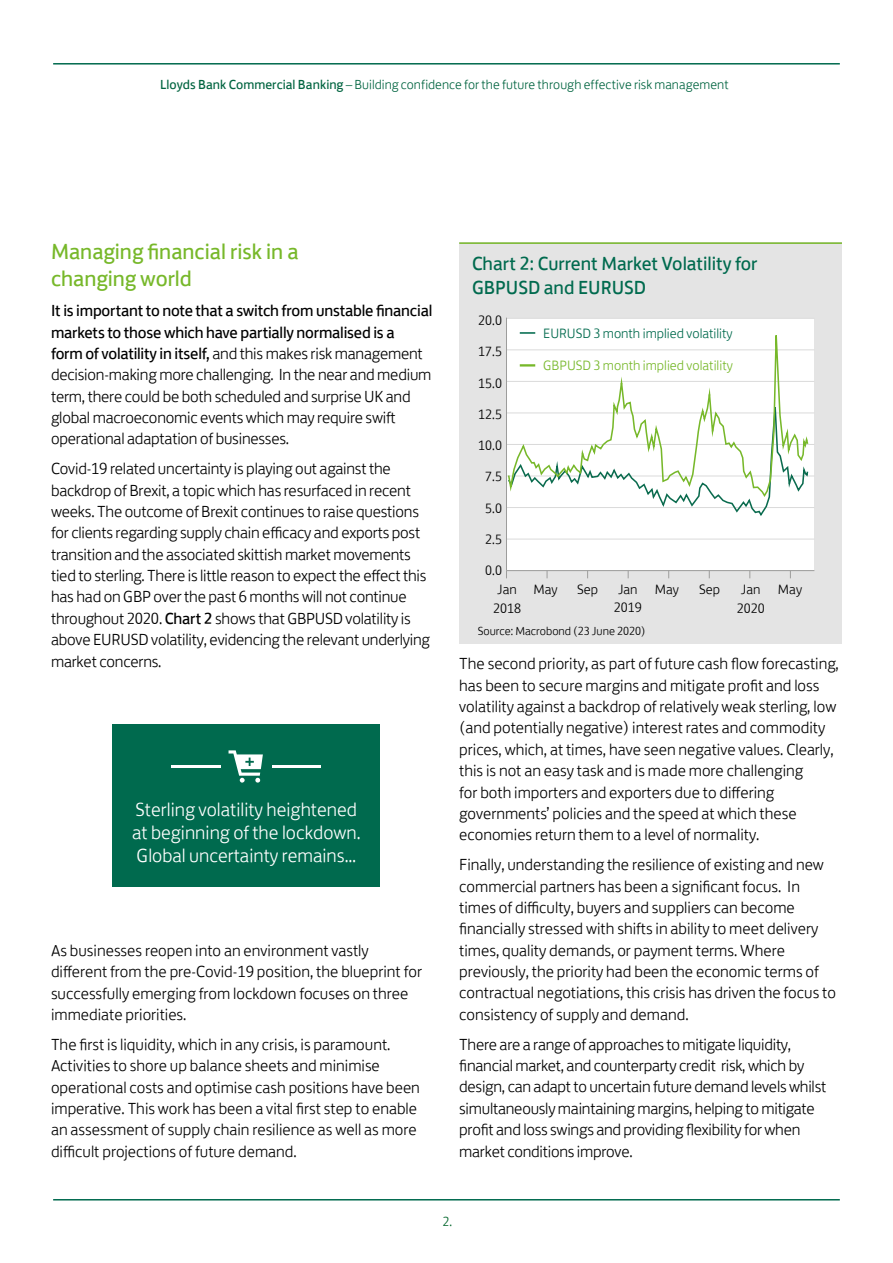
<style>
.page{position:relative;width:893px;height:1263px;background:#fff}
.page>*{position:absolute;margin:0;border:0;box-sizing:border-box;transform-origin:0 0}
.t1{font:22.5px/27px "Lloyds Bank Jack";color:#77b82a}
.t2{font:300 19.5px/22.5px "Lloyds Bank Jack";color:#fff}
.t3{font:19.5px/24px "Lloyds Bank Jack";color:#006a4e}
.t4{font:300 16.5px/21.3px "Lloyds Bank Jack";color:#000}
.t5{font:300 13.95px/19.5px "Lloyds Bank Jack";color:#000}
.t6{font:300 13.95px "Lloyds Bank Jack";color:#006a4d}
.t7{font:300 13.95px "Lloyds Bank Jack";color:#77b82a}
.t8{font:300 13.5px "Lloyds Bank Jack";letter-spacing:.005em;color:#006440}
.t9{font:300 13.5px "Lloyds Bank Jack";color:#00652a}
.t10{font:300 12px "Lloyds Bank Jack";color:#000}
.s1{font-weight:400}
</style>
<div class="page">
<div style="left:459px;top:242px;width:383px;height:402px;background:#e4e4e4"></div>
<hr style="left:459px;top:242px;width:383px;height:2px;background:#77b82a">
<div style="left:506px;top:318px;width:308px;height:252px;background:#fff"></div>
<hr style="left:506px;top:539px;width:308px;height:1px;background:#dadada">
<hr style="left:506px;top:507px;width:308px;height:1px;background:#dadada">
<hr style="left:506px;top:476px;width:308px;height:1px;background:#dadada">
<hr style="left:506px;top:444px;width:308px;height:1px;background:#dadada">
<hr style="left:506px;top:349px;width:308px;height:1px;background:#dadada">
<hr style="left:506px;top:318px;width:308px;height:1px;background:#dadada">
<hr style="left:506px;top:570px;width:308px;height:1px;background:#9d9d9c">
<hr style="left:506px;top:381px;width:308px;height:1px;background:#dadada">
<hr style="left:506px;top:412px;width:308px;height:1px;background:#dadada">
<hr style="left:506px;top:318px;width:1px;height:253px;background:#9d9d9c">
<svg style="left:653px;top:498px;width:117px;height:18px"></svg>
<svg style="left:507px;top:332px;width:302px;height:166px"></svg>
<hr style="left:53px;top:63px;width:787px;height:2px;background:#006a4e">
<hr style="left:53px;top:1199px;width:787px;height:1px;background:#006a4e">
<div style="left:113px;top:724px;width:267px;height:162px;background:#006a4e"></div>
<hr style="left:172px;top:765px;width:149px;height:2px;background:#fff">
<div style="left:221px;top:739px;width:51px;height:54px;background:#006a4e"></div>
<svg style="left:229px;top:750px;width:34px;height:32px"></svg>
<p class="t8" style="left:160px;top:74px;width:570px"><span class="s1">Lloyds Bank Commercial Banking</span> – Building confidence for the future through effective risk management</p>
<h1 class="t1" style="left:51px;top:236px;width:249px">Managing financial risk in a changing world</h1>
<p class="t4" style="left:51px;top:298px;width:383px"><span class="s1">It is important to note that a switch from unstable financial markets to those which have partially normalised is a<br>form of volatility in itself,</span> and this makes risk management decision-making more challenging. In the near and medium term, there could be both scheduled and surprise UK and global macroeconomic events which may require swift operational adaptation of businesses.</p>
<p class="t4" style="left:51px;top:456px;width:380px">Covid-19 related uncertainty is playing out against the backdrop of Brexit, a topic which has resurfaced in recent weeks. The outcome of Brexit continues to raise questions for clients regarding supply chain efficacy and exports post transition and the associated skittish market movements tied to sterling. There is little reason to expect the effect this has had on GBP over the past 6 months will not continue throughout 2020. <span class="s1">Chart 2</span> shows that GBPUSD volatility is above EURUSD volatility, evidencing the relevant underlying market concerns.</p>
<p class="t2" style="left:132px;top:797px;width:230px">Sterling volatility heightened at beginning of the lockdown.<br>Global uncertainty remains…</p>
<p class="t4" style="left:51px;top:938px;width:372px">As businesses reopen into an environment vastly different from the pre-Covid-19 position, the blueprint for successfully emerging from lockdown focuses on three immediate priorities.</p>
<p class="t4" style="left:51px;top:1032px;width:370px">The first is liquidity, which in any crisis, is paramount.<br>Activities to shore up balance sheets and minimise operational costs and optimise cash positions have been imperative. This work has been a vital first step to enable an assessment of supply chain resilience as well as more difficult projections of future demand.</p>
<p class="t3" style="left:472px;top:249px;width:287px">Chart 2: Current Market Volatility for<br>GBPUSD and EURUSD</p>
<p class="t5" style="left:478px;top:309px;width:25px">20.0</p>
<p class="t5" style="left:478px;top:341px;width:25px">17.5</p>
<p class="t5" style="left:478px;top:372px;width:25px">15.0</p>
<p class="t5" style="left:478px;top:403px;width:25px">12.5</p>
<p class="t5" style="left:478px;top:434px;width:25px">10.0</p>
<p class="t5" style="left:485px;top:465px;width:18px">7.5</p>
<p class="t5" style="left:485px;top:497px;width:18px">5.0</p>
<p class="t6" style="left:543px;top:322px;width:191px">EURUSD 3 month implied volatility</p>
<p class="t7" style="left:543px;top:355px;width:191px">GBPUSD 3 month implied volatility</p>
<p class="t5" style="left:485px;top:528px;width:18px">2.5</p>
<p class="t5" style="left:497px;top:559px;width:62px;text-indent:-12px">0.0<br>Jan May</p>
<p class="t5" style="left:493px;top:597px;width:29px">2018</p>
<p class="t5" style="left:577px;top:579px;width:22px">Sep</p>
<p class="t5" style="left:618px;top:578px;width:62px">Jan May</p>
<p class="t5" style="left:699px;top:579px;width:22px">Sep</p>
<p class="t5" style="left:614px;top:597px;width:29px">2019</p>
<p class="t10" style="left:478px;top:621px;width:169px">Source: Macrobond (23 June 2020)</p>
<p class="t5" style="left:741px;top:579px;width:21px">Jan</p>
<p class="t5" style="left:778px;top:579px;width:26px">May</p>
<p class="t5" style="left:737px;top:597px;width:29px">2020</p>
<p class="t4" style="left:459px;top:651px;width:381px">The second priority, as part of future cash flow forecasting, has been to secure margins and mitigate profit and loss volatility against a backdrop of relatively weak sterling, low (and potentially negative) interest rates and commodity prices, which, at times, have seen negative values. Clearly, this is not an easy task and is made more challenging<br>for both importers and exporters due to differing governments’ policies and the speed at which these economies return them to a level of normality.</p>
<p class="t4" style="left:459px;top:852px;width:378px">Finally, understanding the resilience of existing and new commercial partners has been a significant focus. In times of difficulty, buyers and suppliers can become financially stressed with shifts in ability to meet delivery times, quality demands, or payment terms. Where previously, the priority had been the economic terms of contractual negotiations, this crisis has driven the focus to consistency of supply and demand.</p>
<p class="t4" style="left:459px;top:1032px;width:368px">There are a range of approaches to mitigate liquidity, financial market, and counterparty credit risk, which by design, can adapt to uncertain future demand levels whilst simultaneously maintaining margins, helping to mitigate profit and loss swings and providing flexibility for when market conditions improve.</p>
<p class="t9" style="left:443px;top:1211px;width:11px">2.</p>
</div>
